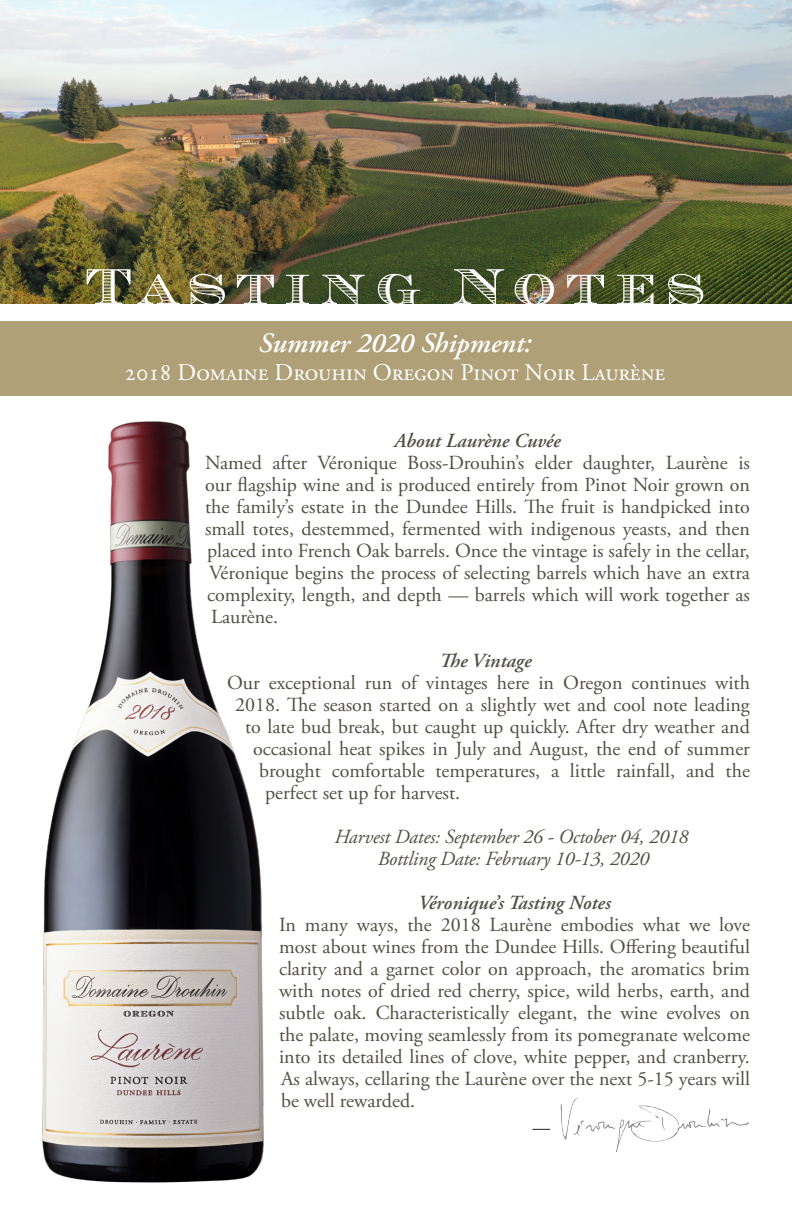
<style>
.page{position:relative;width:792px;height:1224px;background:#fff}
.page>*{position:absolute;margin:0;border:0;box-sizing:border-box;transform-origin:0 0}
.t1{font:52px "Chevalier Com Stripes Caps";letter-spacing:.2em;color:#fff}
.t2{font:italic 600 28px "Adobe Garamond Pro";color:#fff}
.t3{font:24px "Adobe Garamond Pro";color:#fff}
.t4{font:20px/22px "Adobe Garamond Pro";color:#514e44;text-align:justify}
.t5{font:italic 20px "Adobe Garamond Pro";letter-spacing:-.01em;color:#514e44}
.t6{font:italic 600 20px "Adobe Garamond Pro";color:#514e44}
</style>
<div class="page">
<div style="left:0;top:321px;width:792px;height:75px;background:#b0a078"></div>
<img style="left:0;top:0;width:792px;height:304px">
<img style="left:42px;top:421px;width:222px;height:762px">
<img style="left:560px;top:1098px;width:189px;height:54px">
<svg style="left:533px;top:1129px;width:17px;height:1px"></svg>
<p class="t1" style="left:86px;top:254px;width:621px">Tasting Notes</p>
<p class="t2" style="left:259px;top:327px;width:274px">Summer 2020 Shipment:</p>
<p class="t3" style="left:125px;top:358px;width:542px">2018 Domaine Drouhin Oregon Pinot Noir Laurène</p>
<p class="t6" style="left:394px;top:429px;width:168px">About Laurène Cuvée</p>
<p class="t4" style="left:205px;top:452px;width:546px">Named after Véronique Boss-Drouhin’s elder daughter, Laurène is</p>
<p class="t4" style="left:205px;top:474px;width:547px">our flagship wine and is produced entirely from Pinot Noir grown on</p>
<p class="t4" style="left:205px;top:496px;width:546px">the family’s estate in the Dundee Hills. The fruit is handpicked into</p>
<p class="t4" style="left:205px;top:518px;width:546px">small totes, destemmed, fermented with indigenous yeasts, and then</p>
<p class="t4" style="left:207px;top:540px;width:544px">placed into French Oak barrels. Once the vintage is safely in the cellar,</p>
<p class="t4" style="left:209px;top:562px;width:543px">Véronique begins the process of selecting barrels which have an extra</p>
<p class="t4" style="left:207px;top:584px;width:544px">complexity, length, and depth — barrels which will work together as</p>
<p class="t4" style="left:211px;top:606px;width:69px">Laurène.</p>
<p class="t6" style="left:440px;top:649px;width:93px">The Vintage</p>
<p class="t4" style="left:227px;top:672px;width:525px">Our exceptional run of vintages here in Oregon continues with</p>
<p class="t4" style="left:235px;top:694px;width:517px">2018. The season started on a slightly wet and cool note leading</p>
<p class="t4" style="left:245px;top:716px;width:506px">to late bud break, but caught up quickly. After dry weather and</p>
<p class="t4" style="left:253px;top:738px;width:498px">occasional heat spikes in July and August, the end of summer</p>
<p class="t4" style="left:259px;top:760px;width:492px">brought comfortable temperatures, a little rainfall, and the</p>
<p class="t4" style="left:265px;top:782px;width:197px">perfect set up for harvest.</p>
<p class="t5" style="left:334px;top:824px;width:356px">Harvest Dates: September 26 - October 04, 2018</p>
<p class="t5" style="left:378px;top:846px;width:273px">Bottling Date: February 10-13, 2020</p>
<p class="t6" style="left:418px;top:891px;width:194px">Véronique’s Tasting Notes</p>
<p class="t4" style="left:279px;top:914px;width:473px">In many ways, the 2018 Laurène embodies what we love most about wines from the Dundee Hills. Offering beautiful clarity and a garnet color on approach, the aromatics brim with notes of dried red cherry, spice, wild herbs, earth, and subtle oak. Characteristically elegant, the wine evolves on the palate, moving seamlessly from its pomegranate welcome into its detailed lines of clove, white pepper, and cranberry.<br>As always, cellaring the Laurène over the next 5-15 years will be well rewarded.</p>
</div>
